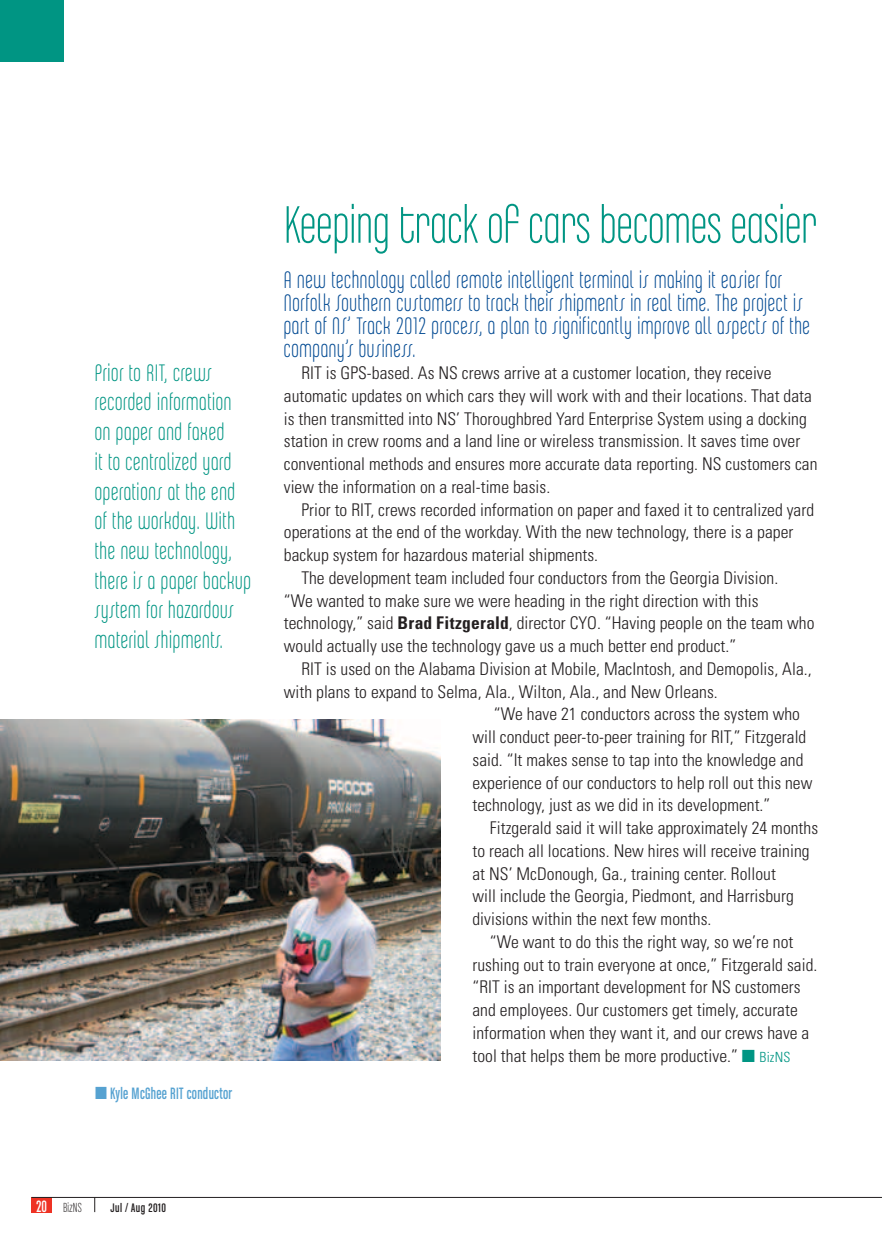
<style>
.page{position:relative;width:882px;height:1260px;background:#fff}
.page>*{position:absolute;margin:0;border:0;box-sizing:border-box;transform-origin:0 0}
.t1{font:56px "Chalet Comprime Milan Eighty";letter-spacing:.005em;color:#009583}
.t2{font:25.38px/22.8px "Chalet Comprime Milan Seventy";letter-spacing:.03em;color:#004992}
.t3{font:25.38px/29.8px "Chalet Comprime Milan Seventy";letter-spacing:.03em;color:#009583}
.t4{font:300 condensed 17.5px/22.8px "Univers LT Std";letter-spacing:.005em;color:#231f20}
.t5{font:17.5px "Chalet Comprime Cologne Sixty";letter-spacing:.02em;color:#56a2d1;scale:.9 1}
.t6{font:14px "Chalet Comprime Milan Eighty";letter-spacing:.015em;color:#231f20}
.t7{font:13.12px "Chalet Comprime Cologne Eighty";letter-spacing:.04em;color:#231f20}
.s1{font-weight:700}
.s2{color:#009583}
.s3{font-size:14px;color:#009583}
.s4{font-family:"Chalet Comprime Cologne Seventy";font-size:17.5px;color:#fff}
</style>
<div class="page">
<div style="left:32px;top:1197px;width:20px;height:15px;background:#ee3224"></div>
<hr style="left:32px;top:1197px;width:850px;height:1px;background:#231f20">
<svg style="left:94px;top:1198px;width:1px;height:14px"></svg>
<div style="left:0;top:0;width:63px;height:61px;background:#009583"></div>
<img style="left:0;top:720px;width:441px;height:341px">
<h2 class="t3" style="left:95px;top:357px;width:158px">Prior to RIT, crews recorded information on paper and faxed<br>it to centralized yard operations at the end of the workday. With the new technology, there is a paper backup system for hazardous material shipments.</h2>
<p class="t5" style="left:95px;top:1084px;width:154px">■ Kyle McGhee RIT conductor</p>
<h1 class="t1" style="left:284px;top:195px;width:534px">Keeping track of cars becomes easier</h1>
<p class="t2" style="left:284px;top:268px;width:527px">A new technology called remote intelligent terminal is making it easier for Norfolk Southern customers to track their shipments in real time. The project is part of NS’ Track 2012 process, a plan to significantly improve all aspects of the company’s business.</p>
<p class="t4" style="left:284px;top:362px;width:535px;text-indent:18px">RIT is GPS-based. As NS crews arrive at a customer location, they receive automatic updates on which cars they will work with and their locations. That data is then transmitted into NS’ Thoroughbred Yard Enterprise System using a docking station in crew rooms and a land line or wireless transmission. It saves time over conventional methods and ensures more accurate data reporting. NS customers can view the information on a real-time basis.</p>
<p class="t4" style="left:301px;top:498px;width:514px">Prior to RIT, crews recorded information on paper and faxed it to centralized yard</p>
<p class="t4" style="left:284px;top:521px;width:511px">operations at the end of the workday. With the new technology, there is a paper</p>
<p class="t4" style="left:284px;top:544px;width:316px">backup system for hazardous material shipments.</p>
<p class="t4" style="left:301px;top:566px;width:478px">The development team included four conductors from the Georgia Division.</p>
<p class="t4" style="left:284px;top:589px;width:476px">“We wanted to make sure we were heading in the right direction with this</p>
<p class="t4" style="left:284px;top:612px;width:532px">technology,” said <span class="s1">Brad Fitzgerald</span>, director CYO. “Having people on the team who</p>
<p class="t4" style="left:284px;top:635px;width:454px">would actually use the technology gave us a much better end product.”</p>
<p class="t4" style="left:301px;top:657px;width:512px">RIT is used on the Alabama Division at Mobile, MacIntosh, and Demopolis, Ala.,</p>
<p class="t4" style="left:284px;top:680px;width:435px">with plans to expand to Selma, Ala., Wilton, Ala., and New Orleans.</p>
<p class="t4" style="left:494px;top:703px;width:308px">“We have 21 conductors across the system who</p>
<p class="t4" style="left:472px;top:726px;width:335px">will conduct peer-to-peer training for RIT,” Fitzgerald</p>
<p class="t4" style="left:472px;top:748px;width:333px">said. “It makes sense to tap into the knowledge and</p>
<p class="t4" style="left:472px;top:771px;width:341px">experience of our conductors to help roll out this new</p>
<p class="t4" style="left:472px;top:794px;width:299px">technology, just as we did in its development.”</p>
<p class="t4" style="left:490px;top:817px;width:330px">Fitzgerald said it will take approximately 24 months</p>
<p class="t4" style="left:472px;top:839px;width:339px">to reach all locations. New hires will receive training</p>
<p class="t4" style="left:472px;top:862px;width:305px">at NS’ McDonough, Ga., training center. Rollout</p>
<p class="t4" style="left:472px;top:885px;width:323px">will include the Georgia, Piedmont, and Harrisburg</p>
<p class="t4" style="left:472px;top:908px;width:241px">divisions within the next few months.</p>
<p class="t4" style="left:490px;top:930px;width:305px">“We want to do this the right way, so we’re not</p>
<p class="t4" style="left:472px;top:953px;width:346px">rushing out to train everyone at once,” Fitzgerald said.</p>
<p class="t4" style="left:472px;top:976px;width:330px">“RIT is an important development for NS customers</p>
<p class="t4" style="left:472px;top:999px;width:327px">and employees. Our customers get timely, accurate</p>
<p class="t4" style="left:472px;top:1021px;width:338px">information when they want it, and our crews have a</p>
<p class="t4" style="left:472px;top:1044px;width:319px">tool that helps them be more productive.” <span class="s2">■</span> <span class="s3">BizNS</span></p>
<p class="t6" style="left:36px;top:1200px;width:47px"><span class="s4">20</span> BizNS</p>
<p class="t7" style="left:110px;top:1201px;width:57px">Jul / Aug 2010</p>
</div>
